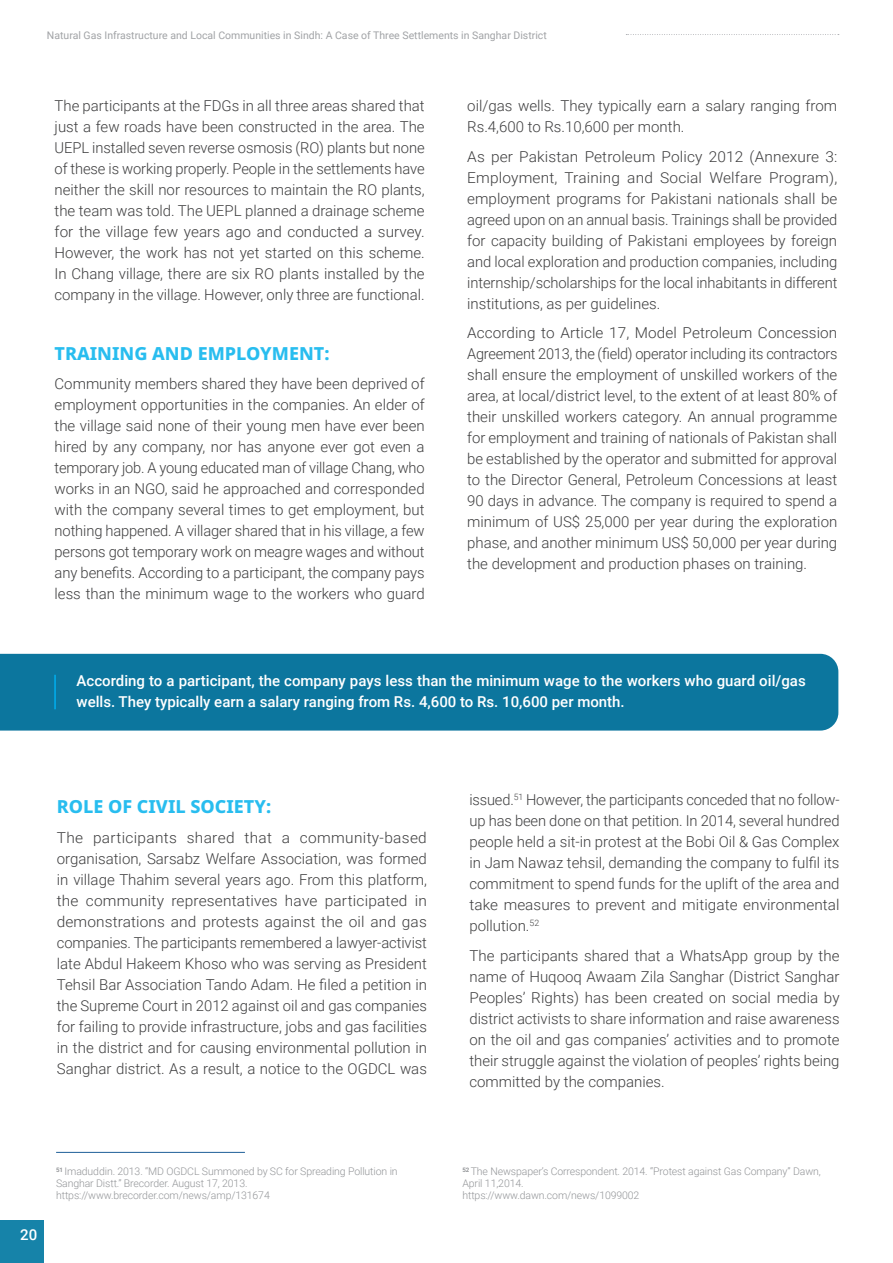
<style>
.page{position:relative;width:893px;height:1263px;background:#fff}
.page>*{position:absolute;margin:0;border:0;box-sizing:border-box;transform-origin:0 0}
.t1{font:800 18px "Noto Sans";color:#28bdef}
.t2{font:300 15px/21px "Roboto";color:#3e3e3f;text-align:justify}
.t3{font:500 15px/21px "Roboto";color:#fff}
.t4{font:300 10.5px/12px "Roboto";letter-spacing:-.01em;color:#939598}
.t5{font:10.5px "Roboto";color:#a1a3a6}
</style>
<div class="page">
<div style="left:0;top:1220px;width:44px;height:43px;background:#1683a9"></div>
<svg style="left:626px;top:34px;width:213px;height:1px"></svg>
<hr style="left:56px;top:1152px;width:189px;height:1px;background:#3670a3">
<div style="left:0;top:654px;width:838px;height:76px;background:#0c769e"></div>
<hr style="left:54px;top:675px;width:2px;height:34px;background:#00aeef">
<p class="t5" style="left:47px;top:28px;width:501px">Natural Gas Infrastructure and Local Communities in Sindh: A Case of Three Settlements in Sanghar District</p>
<p class="t2" style="left:55px;top:95px;width:372px">The participants at the FDGs in all three areas shared that just a few roads have been constructed in the area. The UEPL installed seven reverse osmosis (RO) plants but none of these is working properly. People in the settlements have neither the skill nor resources to maintain the RO plants, the team was told. The UEPL planned a drainage scheme for the village few years ago and conducted a survey.<br>However, the work has not yet started on this scheme.<br>In Chang village, there are six RO plants installed by the company in the village. However, only three are functional.</p>
<p class="t1" style="left:55px;top:343px;width:276px">TRAINING AND EMPLOYMENT:</p>
<p class="t2" style="left:55px;top:373px;width:372px">Community members shared they have been deprived of employment opportunities in the companies. An elder of the village said none of their young men have ever been hired by any company, nor has anyone ever got even a temporary job. A young educated man of village Chang, who works in an NGO, said he approached and corresponded with the company several times to get employment, but nothing happened. A villager shared that in his village, a few persons got temporary work on meagre wages and without any benefits. According to a participant, the company pays less than the minimum wage to the workers who guard</p>
<p class="t2" style="left:467px;top:95px;width:372px">oil/gas wells. They typically earn a salary ranging from<br>Rs.4,600 to Rs.10,600 per month.</p>
<p class="t2" style="left:467px;top:145px;width:372px">As per Pakistan Petroleum Policy 2012 (Annexure 3:<br>Employment, Training and Social Welfare Program), employment programs for Pakistani nationals shall be agreed upon on an annual basis. Trainings shall be provided for capacity building of Pakistani employees by foreign and local exploration and production companies, including internship/scholarships for the local inhabitants in different institutions, as per guidelines.</p>
<p class="t2" style="left:467px;top:322px;width:372px">According to Article 17, Model Petroleum Concession Agreement 2013, the (field) operator including its contractors shall ensure the employment of unskilled workers of the area, at local/district level, to the extent of at least 80% of their unskilled workers category. An annual programme for employment and training of nationals of Pakistan shall be established by the operator and submitted for approval to the Director General, Petroleum Concessions at least 90 days in advance. The company is required to spend a minimum of US$ 25,000 per year during the exploration phase, and another minimum US$ 50,000 per year during the development and production phases on training.</p>
<p class="t3" style="left:77px;top:670px;width:731px">According to a participant, the company pays less than the minimum wage to the workers who guard oil/gas wells. They typically earn a salary ranging from Rs. 4,600 to Rs. 10,600 per month.</p>
<p class="t1" style="left:57px;top:796px;width:216px">ROLE OF CIVIL SOCIETY:</p>
<p class="t2" style="left:57px;top:826px;width:372px">The participants shared that a community-based organisation, Sarsabz Welfare Association, was formed in village Thahim several years ago. From this platform, the community representatives have participated in demonstrations and protests against the oil and gas companies. The participants remembered a lawyer-activist late Abdul Hakeem Khoso who was serving as President Tehsil Bar Association Tando Adam. He filed a petition in the Supreme Court in 2012 against oil and gas companies for failing to provide infrastructure, jobs and gas facilities in the district and for causing environmental pollution in Sanghar district. As a result, a notice to the OGDCL was</p>
<p class="t2" style="left:469px;top:789px;width:372px">issued.<sup>51</sup> However, the participants conceded that no follow&shy;up has been done on that petition. In 2014, several hundred people held a sit-in protest at the Bobi Oil &amp; Gas Complex in Jam Nawaz tehsil, demanding the company to fulfil its commitment to spend funds for the uplift of the area and take measures to prevent and mitigate environmental pollution.<sup>52</sup></p>
<p class="t2" style="left:469px;top:944px;width:372px">The participants shared that a WhatsApp group by the name of Huqooq Awaam Zila Sanghar (District Sanghar Peoples’ Rights) has been created on social media by district activists to share information and raise awareness on the oil and gas companies’ activities and to promote their struggle against the violation of peoples’ rights being committed by the companies.</p>
<p class="t3" style="left:20px;top:1223px;width:18px">20</p>
<p class="t4" style="left:56px;top:1165px;width:343px"><sup>51</sup> Imaduddin. 2013. “MD OGDCL Summoned by SC for Spreading Pollution in<br>Sanghar Distt.” Brecorder. August 17, 2013. https://www.brecorder.com/news/amp/131674</p>
<p class="t4" style="left:462px;top:1165px;width:360px"><sup>52</sup> The Newspaper’s Correspondent. 2014. “Protest against Gas Company” Dawn,<br>April 11,2014.<br>https://www.dawn.com/news/1099002</p>
</div>
